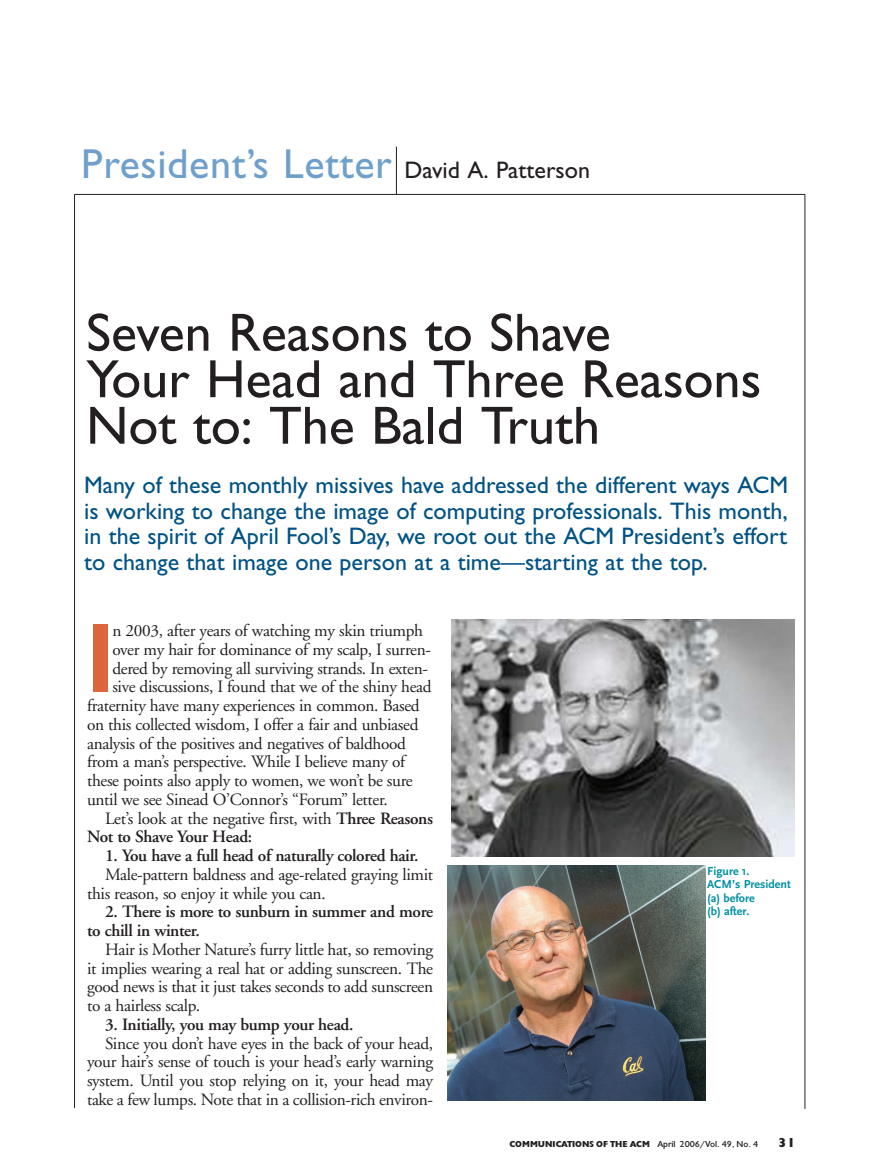
<style>
.page{position:relative;width:879px;height:1174px;background:#fff}
.page>*{position:absolute;margin:0;border:0;box-sizing:border-box;transform-origin:0 0}
.t1{font:700 97.35px "Meta";color:#dc653b}
.t2{font:54px/46.5px "Gill Sans";color:#231f20}
.t3{font:42px "Gill Sans";letter-spacing:.015em;color:#6fa0cb}
.t4{font:24px/25.5px "Gill Sans";color:#005285;text-align:justify}
.t5{font:17.25px/18.8px "Adobe Garamond";letter-spacing:-.02em;color:#231f20;text-align:justify}
.t6{font:600 17.25px/18.8px "Adobe Garamond";letter-spacing:-.02em;color:#231f20}
.t7{font:900 13.5px "Gill";color:#231f20}
.t8{font:700 12px/13.5px "Scala Sans";color:#008fa2}
.t9{font:900 9px "Gill";color:#231f20}
.s1{font-size:24px;color:#231f20}
.s2{font-weight:600}
.s3{font-weight:400}
</style>
<div class="page">
<hr style="left:74px;top:194px;width:730px;height:1px;background:#231f20">
<hr style="left:74px;top:195px;width:1px;height:913px;background:#231f20">
<hr style="left:804px;top:195px;width:1px;height:914px;background:#231f20">
<hr style="left:396px;top:147px;width:1px;height:47px;background:#231f20">
<img style="left:451px;top:619px;width:343px;height:238px">
<img style="left:447px;top:865px;width:257px;height:235px">
<h3 class="t3" style="left:81px;top:148px;width:510px">President’s Letter <span class="s1">David A. Patterson</span></h3>
<h2 class="t2" style="left:86px;top:314px;width:676px">Seven Reasons to Shave<br>Your Head and Three Reasons<br>Not to: The Bald Truth</h2>
<p class="t4" style="left:84px;top:475px;width:705px">Many of these monthly missives have addressed the different ways ACM is working to change the image of computing professionals. This month, in the spirit of April Fool’s Day, we root out the ACM President’s effort to change that image one person at a time—starting at the top.</p>
<h1 class="t1" style="left:87px;top:602px;width:29px">I</h1>
<p class="t5" style="left:112px;top:623px;width:312px">n 2003, after years of watching my skin triumph</p>
<p class="t5" style="left:112px;top:641px;width:320px">over my hair for dominance of my scalp, I surren-</p>
<p class="t5" style="left:112px;top:660px;width:317px">dered by removing all surviving strands. In exten-</p>
<p class="t5" style="left:112px;top:679px;width:320px">sive discussions, I found that we of the shiny head</p>
<p class="t5" style="left:87px;top:698px;width:334px">fraternity have many experiences in common. Based</p>
<p class="t5" style="left:87px;top:716px;width:333px">on this collected wisdom, I offer a fair and unbiased</p>
<p class="t5" style="left:87px;top:735px;width:320px">analysis of the positives and negatives of baldhood</p>
<p class="t5" style="left:87px;top:754px;width:319px">from a man’s perspective. While I believe many of</p>
<p class="t5" style="left:87px;top:773px;width:327px">these points also apply to women, we won’t be sure</p>
<p class="t5" style="left:87px;top:791px;width:302px">until we see Sinead O’Connor’s “Forum” letter.</p>
<p class="t5" style="left:105px;top:810px;width:329px">Let’s look at the negative first, with <span class="s2">Three Reasons</span></p>
<p class="t6" style="left:87px;top:829px;width:166px">Not to Shave Your Head:</p>
<p class="t6" style="left:105px;top:848px;width:315px">1. You have a full head of naturally colored hair.</p>
<p class="t5" style="left:87px;top:866px;width:347px;text-indent:18px">Male-pattern baldness and age-related graying limit this reason, so enjoy it while you can.</p>
<p class="t6" style="left:87px;top:904px;width:347px;text-indent:18px">2. There is more to sunburn in summer and more to chill in winter.</p>
<p class="t5" style="left:87px;top:941px;width:347px;text-indent:18px">Hair is Mother Nature’s furry little hat, so removing it implies wearing a real hat or adding sunscreen. The good news is that it just takes seconds to add sunscreen to a hairless scalp.</p>
<p class="t6" style="left:105px;top:1016px;width:250px">3. Initially, you may bump your head.</p>
<p class="t5" style="left:87px;top:1035px;width:347px;text-indent:18px">Since you don’t have eyes in the back of your head, your hair’s sense of touch is your head’s early warning system. Until you stop relying on it, your head may take a few lumps. Note that in a collision-rich environ-</p>
<p class="t8" style="left:706px;top:864px;width:85px">Figure 1.<br>ACM’s President (a) before<br>(b) after.</p>
<p class="t9" style="left:509px;top:1141px;width:250px">COMMUNICATIONS OF THE ACM <span class="s3">April 2006/Vol. 49, No. 4</span></p>
<p class="t7" style="left:777px;top:1138px;width:19px">31</p>
</div>
